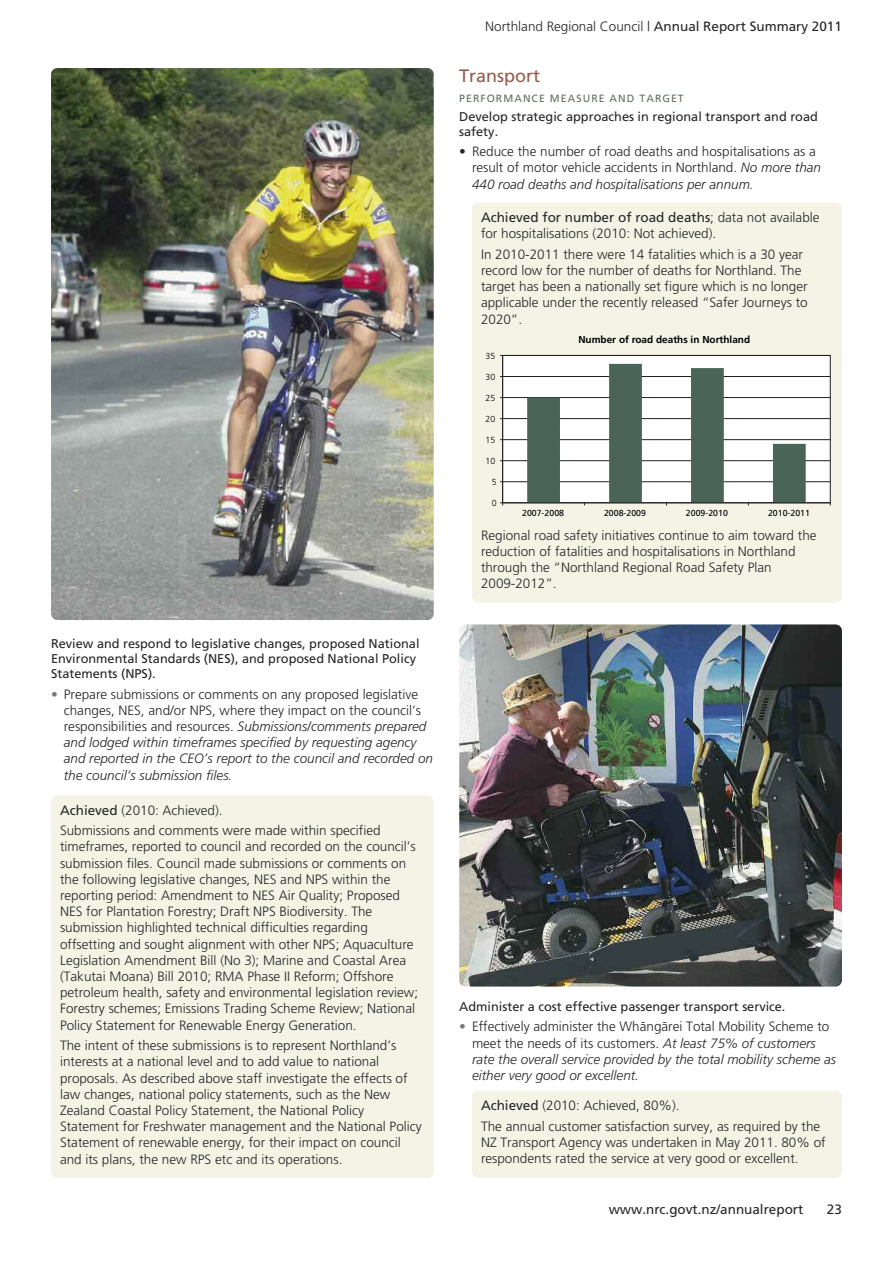
<style>
.page{position:relative;width:893px;height:1263px;background:#fff}
.page>*{position:absolute;margin:0;border:0;box-sizing:border-box;transform-origin:0 0}
.t1{font:18px "Frutiger Maori";color:#955b4f}
.t2{font:300 13.5px/16.2px "Frutiger Maori";color:#272627}
.t3{font:italic 300 13.5px/16.2px "Frutiger Maori";color:#272627}
.t4{font:300 13.5px "Frutiger";color:#272627}
.t5{font:13.5px "Frutiger Maori";color:#272627}
.t6{font:12.75px/15.3px "Frutiger Maori";color:#272627}
.t7{font:10.5px "Frutiger Maori";letter-spacing:.1em;color:#606f5f}
.t8{font:700 10.05px "Frutiger Maori";color:#000}
.t9{font:8.7px "Frutiger Maori";color:#000}
.t10{font:300 8.7px "Frutiger";color:#000}
.s1{font-style:normal;color:#76787b}
.s2{font-style:normal}
.s3{font-weight:400}
.s4{font-style:italic}
</style>
<div class="page">
<div style="left:51px;top:795px;width:383px;height:383px;background:#f4f3e6;border-radius:6px"></div>
<div style="left:472px;top:1091px;width:370px;height:87px;background:#f4f3e6;border-radius:6px"></div>
<div style="left:472px;top:203px;width:370px;height:399px;background:#f4f3e6;border-radius:6px"></div>
<img style="left:459px;top:624px;width:383px;height:362px;border-radius:6px">
<img style="left:51px;top:68px;width:383px;height:552px;border-radius:6px">
<svg style="left:503px;top:355px;width:328px;height:148px;background:#f9f9f9"></svg>
<hr style="left:503px;top:481px;width:327px;height:1px;background:#231f20">
<hr style="left:503px;top:460px;width:327px;height:1px;background:#231f20">
<hr style="left:503px;top:439px;width:327px;height:1px;background:#231f20">
<hr style="left:503px;top:418px;width:327px;height:1px;background:#231f20">
<hr style="left:503px;top:397px;width:327px;height:1px;background:#231f20">
<hr style="left:503px;top:376px;width:327px;height:1px;background:#231f20">
<hr style="left:503px;top:355px;width:327px;height:1px;background:#231f20">
<hr style="left:502px;top:355px;width:1px;height:148px;background:#231f20">
<hr style="left:503px;top:502px;width:327px;height:1px;background:#231f20">
<svg style="left:527px;top:364px;width:279px;height:141px;background:#bcc5c0"></svg>
<p class="t6" style="left:51px;top:637px;width:370px">Review and respond to legislative changes, proposed National<br>Environmental Standards (NES), and proposed National Policy<br>Statements (NPS).</p>
<p class="t3" style="left:64px;top:687px;width:371px;text-indent:-13px"><span class="s1">•</span> <span class="s2">Prepare submissions or comments on any proposed legislative changes, NES, and/or NPS, where they impact on the council’s responsibilities and resources.</span> Submissions/comments prepared and lodged within timeframes specified by requesting agency and reported in the CEO’s report to the council and recorded on the council’s submission files.</p>
<p class="t2" style="left:60px;top:801px;width:322px;line-height:20.4px"><span class="s3">Achieved</span> (2010: Achieved).<br>Submissions and comments were made within specified</p>
<p class="t2" style="left:60px;top:840px;width:360px">timeframes, reported to council and recorded on the council’s submission files. Council made submissions or comments on the following legislative changes, NES and NPS within the reporting period: Amendment to NES Air Quality; Proposed NES for Plantation Forestry; Draft NPS Biodiversity. The submission highlighted technical difficulties regarding offsetting and sought alignment with other NPS; Aquaculture Legislation Amendment Bill (No 3); Marine and Coastal Area (Takutai Moana) Bill 2010; RMA Phase II Reform; Offshore petroleum health, safety and environmental legislation review; Forestry schemes; Emissions Trading Scheme Review; National Policy Statement for Renewable Energy Generation.</p>
<p class="t2" style="left:60px;top:1038px;width:363px">The intent of these submissions is to represent Northland’s interests at a national level and to add value to national proposals. As described above staff investigate the effects of law changes, national policy statements, such as the New Zealand Coastal Policy Statement, the National Policy Statement for Freshwater management and the National Policy Statement of renewable energy, for their impact on council and its plans, the new RPS etc and its operations.</p>
<p class="t4" style="left:485px;top:21px;width:358px">Northland Regional Council | <span class="s3">Annual Report Summary 2011</span></p>
<h1 class="t1" style="left:459px;top:69px;width:82px">Transport</h1>
<p class="t7" style="left:459px;top:94px;width:226px">PERFORMANCE MEASURE AND TARGET</p>
<p class="t6" style="left:459px;top:110px;width:360px">Develop strategic approaches in regional transport and road safety.</p>
<p class="t2" style="left:472px;top:144px;width:351px;text-indent:-13px">• Reduce the number of road deaths and hospitalisations as a result of motor vehicle accidents in Northland. <span class="s4">No more than<br>440 road deaths and hospitalisations per annum.</span></p>
<p class="t2" style="left:481px;top:210px;width:340px"><span class="s3">Achieved for number of road deaths</span>; data not available for hospitalisations (2010: Not achieved).</p>
<p class="t2" style="left:481px;top:247px;width:328px">In 2010-2011 there were 14 fatalities which is a 30 year record low for the number of deaths for Northland. The target has been a nationally set figure which is no longer applicable under the recently released “Safer Journeys to 2020”.</p>
<p class="t10" style="left:486px;top:352px;width:11px">35</p>
<p class="t10" style="left:486px;top:373px;width:11px">30</p>
<p class="t10" style="left:486px;top:394px;width:11px">25</p>
<p class="t10" style="left:486px;top:415px;width:11px">20</p>
<p class="t10" style="left:486px;top:436px;width:11px">15</p>
<p class="t10" style="left:486px;top:457px;width:11px">10</p>
<p class="t10" style="left:492px;top:479px;width:6px">5</p>
<p class="t10" style="left:492px;top:500px;width:6px">0</p>
<p class="t8" style="left:578px;top:336px;width:173px">Number of road deaths in Northland</p>
<p class="t9" style="left:522px;top:509px;width:43px">2007-2008</p>
<p class="t9" style="left:604px;top:509px;width:43px">2008-2009</p>
<p class="t9" style="left:686px;top:509px;width:43px">2009-2010</p>
<p class="t9" style="left:768px;top:509px;width:43px">2010-2011</p>
<p class="t2" style="left:481px;top:528px;width:337px">Regional road safety initiatives continue to aim toward the reduction of fatalities and hospitalisations in Northland through the “Northland Regional Road Safety Plan 2009-2012”.</p>
<p class="t6" style="left:459px;top:1000px;width:328px">Administer a cost effective passenger transport service.</p>
<p class="t3" style="left:472px;top:1019px;width:366px;text-indent:-13px"><span class="s1">•</span> <span class="s2">Effectively administer the Whängärei Total Mobility Scheme to meet the needs of its customers.</span> At least 75% of customers rate the overall service provided by the total mobility scheme as either very good or excellent.</p>
<p class="t2" style="left:481px;top:1096px;width:341px;line-height:20.4px"><span class="s3">Achieved</span> (2010: Achieved, 80%).<br>The annual customer satisfaction survey, as required by the</p>
<p class="t2" style="left:481px;top:1135px;width:346px">NZ Transport Agency was undertaken in May 2011. 80% of respondents rated the service at very good or excellent.</p>
<p class="t5" style="left:609px;top:1204px;width:196px">www.nrc.govt.nz/annualreport</p>
<p class="t5" style="left:827px;top:1204px;width:16px">23</p>
</div>
